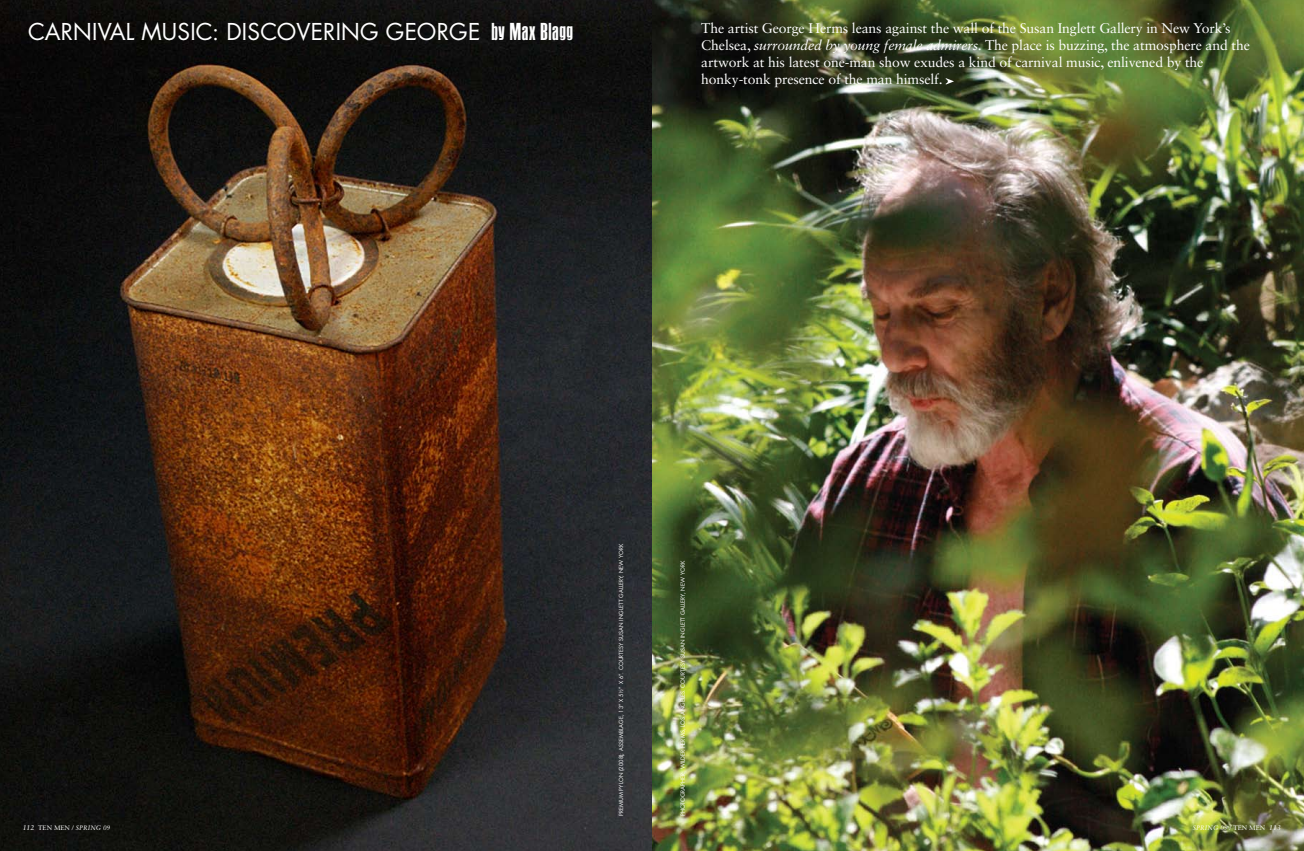
<style>
.page{position:relative;width:1304px;height:851px;background:#fff}
.page>*{position:absolute;margin:0;border:0;box-sizing:border-box;transform-origin:0 0}
.t1{font:500 22.6px "Ten Futura Boo Cy";letter-spacing:.01em;color:#fff}
.t2{font:14px/17px "Sabon LT Std";letter-spacing:-.01em;color:#fff}
.t3{font:italic 7px "Sabon LT Std";color:#fff}
.t4{font:italic 6.5px "Sabon LT Std";letter-spacing:.01em;color:#fff}
.t5{font:6.5px "Sabon LT Std";color:#fff}
.t6{font:500 5.5px "Ten Futura Boo Cy";letter-spacing:.01em;color:#fff}
.s1{font-family:"Ten Swiss Cy UC";font-weight:400;font-size:23.8px}
.s2{font-style:italic}
.s3{font-size:7px}
.s4{font-style:normal}
</style>
<div class="page">
<img style="left:0;top:0;width:1304px;height:850px">
<svg style="left:946px;top:78px;width:8px;height:6px"></svg>
<h1 class="t1" style="left:28px;top:16px;width:546px">CARNIVAL MUSIC: DISCOVERING GEORGE <span class="s1">by Max Blagg</span></h1>
<p class="t2" style="left:701px;top:20px;width:550px">The artist George Herms leans against the wall of the Susan Inglett Gallery in New York’s Chelsea, <span class="s2">surrounded by young female admirers.</span> The place is buzzing, the atmosphere and the artwork at his latest one-man show exudes a kind of carnival music, enlivened by the honky-tonk presence of the man himself.</p>
<p class="t6" style="left:617px;top:816px;width:274px;rotate:-90deg">PREMIUM PYLON (2008); ASSEMBLAGE, 13” X 5½” X 6”. COURTESY SUSAN INGLETT GALLERY, NEW YORK</p>
<p class="t6" style="left:679px;top:816px;width:257px;rotate:-90deg">PHOTOGRAPHER: WILDER HERMS, LOS ANGELES. COURTESY SUSAN INGLETT GALLERY, NEW YORK</p>
<p class="t4" style="left:23px;top:823px;width:89px"><span class="s3">112</span> <span class="s4">TEN Men</span> / SPRING 09</p>
<p class="t4" style="left:1193px;top:823px;width:6px">spring</p>
<p class="t5" style="left:1220px;top:823px;width:41px"><span class="s2">09 /</span> TEN Men</p>
<p class="t3" style="left:1269px;top:823px;width:13px">113</p>
</div>
